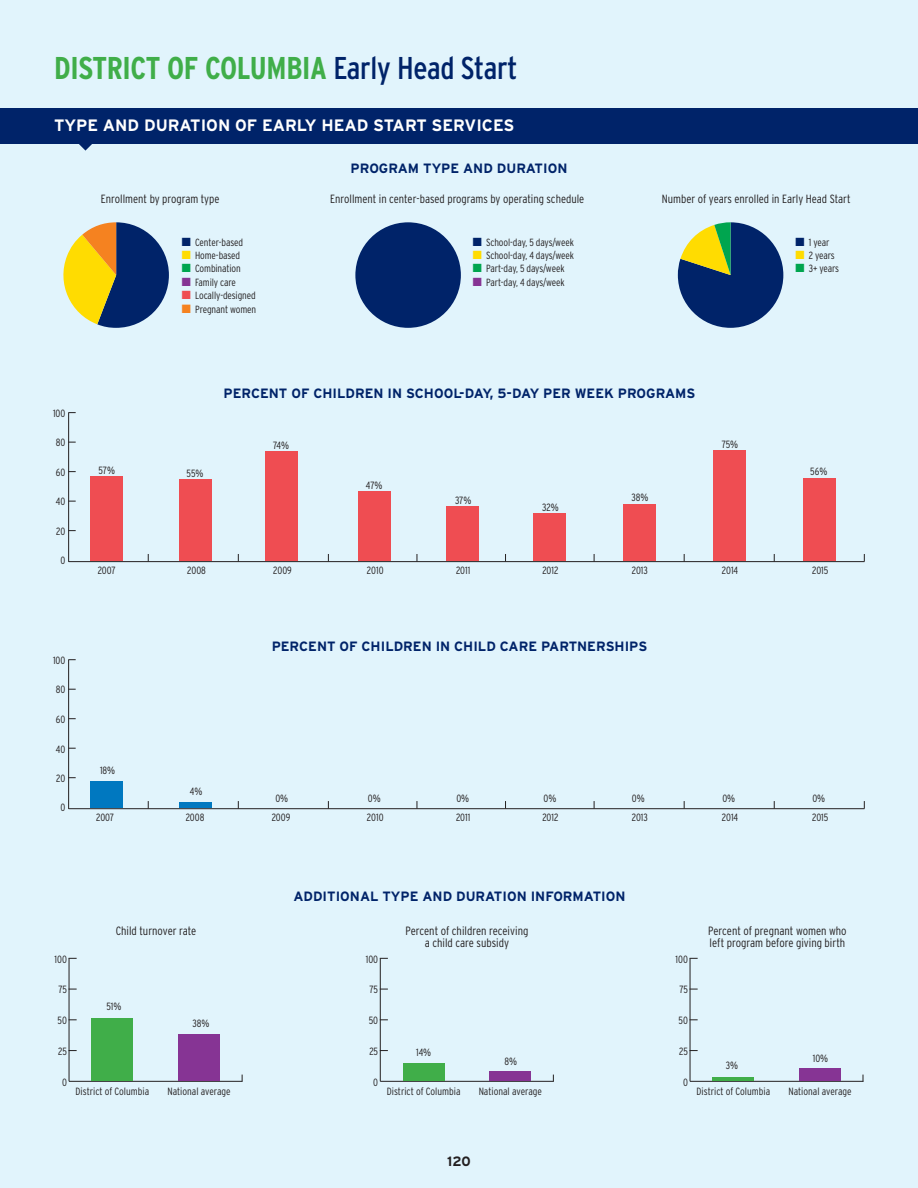
<style>
.page{position:relative;width:918px;height:1188px;background:#e1f4fc}
.page>*{position:absolute;margin:0;border:0;box-sizing:border-box;transform-origin:0 0}
.t1{font:700 condensed 31.5px "Interstate";letter-spacing:-.01em;color:#40ae49}
.t2{font:700 16.5px "Interstate";color:#fff}
.chart_headings{font:700 13.5px "Interstate";color:#002369}
.t3{font:700 13.5px "Interstate";color:#231f20}
.t4{font:300 condensed 12px/12px "Interstate";color:#231f20;text-align:center}
.t5{font:300 condensed 11.85px "Interstate";color:#231f20}
.t6{font:300 condensed 10.5px "Interstate";color:#231f20}
.t7{font:300 condensed 10.35px "Interstate";letter-spacing:-.01em;color:#231f20}
.s1{font-weight:400;color:#002369}
.s2{color:#002369}
.s3{color:#ffdc01}
.s4{color:#00a54f}
.s5{color:#863494}
.s6{color:#ef4d52}
.s7{color:#f58220}
</style>
<div class="page">
<div style="left:0;top:108px;width:918px;height:35px;background:#002369"></div>
<svg style="left:76px;top:143px;width:19px;height:8px"></svg>
<svg style="left:63px;top:222px;width:106px;height:106px"></svg>
<div style="left:355px;top:222px;width:106px;height:106px;background:#002369;border-radius:53px"></div>
<svg style="left:678px;top:222px;width:105px;height:106px"></svg>
<div style="left:90px;top:477px;width:32px;height:84px;background:#ef4d52"></div>
<div style="left:179px;top:480px;width:33px;height:81px;background:#ef4d52"></div>
<div style="left:265px;top:452px;width:33px;height:109px;background:#ef4d52"></div>
<div style="left:358px;top:492px;width:33px;height:69px;background:#ef4d52"></div>
<div style="left:447px;top:506px;width:32px;height:55px;background:#ef4d52"></div>
<div style="left:534px;top:514px;width:32px;height:47px;background:#ef4d52"></div>
<div style="left:624px;top:505px;width:32px;height:56px;background:#ef4d52"></div>
<div style="left:713px;top:450px;width:33px;height:111px;background:#ef4d52"></div>
<div style="left:803px;top:478px;width:33px;height:83px;background:#ef4d52"></div>
<hr style="left:69px;top:561px;width:795px;height:1px;background:#231f20">
<hr style="left:68px;top:413px;width:1px;height:149px;background:#231f20">
<div style="left:90px;top:781px;width:32px;height:27px;background:#0078c0"></div>
<div style="left:179px;top:802px;width:33px;height:6px;background:#0078c0"></div>
<hr style="left:69px;top:808px;width:795px;height:1px;background:#231f20">
<hr style="left:68px;top:660px;width:1px;height:149px;background:#231f20">
<hr style="left:69px;top:1081px;width:173px;height:1px;background:#231f20">
<hr style="left:69px;top:958px;width:1px;height:123px;background:#231f20">
<div style="left:92px;top:1018px;width:41px;height:62px;background:#40ae49"></div>
<div style="left:178px;top:1034px;width:42px;height:46px;background:#863494"></div>
<hr style="left:380px;top:1081px;width:174px;height:1px;background:#231f20">
<hr style="left:380px;top:958px;width:1px;height:123px;background:#231f20">
<div style="left:403px;top:1063px;width:41px;height:17px;background:#40ae49"></div>
<div style="left:490px;top:1071px;width:41px;height:9px;background:#863494"></div>
<hr style="left:690px;top:1081px;width:173px;height:1px;background:#231f20">
<hr style="left:690px;top:958px;width:1px;height:123px;background:#231f20">
<hr style="left:713px;top:1077px;width:41px;height:3px;background:#40ae49">
<div style="left:799px;top:1068px;width:42px;height:12px;background:#863494"></div>
<p class="t1" style="left:54px;top:51px;width:465px">DISTRICT OF COLUMBIA <span class="s1">Early Head Start</span></p>
<p class="t2" style="left:54px;top:116px;width:462px">TYPE AND DURATION OF EARLY HEAD START SERVICES</p>
<p class="chart_headings" style="left:351px;top:161px;width:218px">PROGRAM TYPE AND DURATION</p>
<p class="t5" style="left:101px;top:193px;width:120px">Enrollment by program type</p>
<p class="t5" style="left:330px;top:193px;width:256px">Enrollment in center-based programs by operating schedule</p>
<p class="t5" style="left:662px;top:193px;width:190px">Number of years enrolled in Early Head Start</p>
<p class="t7" style="left:182px;top:236px;width:63px"><span class="s2">■</span> Center-based</p>
<p class="t7" style="left:182px;top:250px;width:60px"><span class="s3">■</span> Home-based</p>
<p class="t7" style="left:182px;top:263px;width:61px"><span class="s4">■</span> Combination</p>
<p class="t7" style="left:182px;top:276px;width:56px"><span class="s5">■</span> Family care</p>
<p class="t7" style="left:182px;top:290px;width:75px"><span class="s6">■</span> Locally-designed</p>
<p class="t7" style="left:182px;top:303px;width:76px"><span class="s7">■</span> Pregnant women</p>
<p class="t7" style="left:473px;top:236px;width:103px"><span class="s2">■</span> School-day, 5 days/week</p>
<p class="t7" style="left:473px;top:250px;width:103px"><span class="s3">■</span> School-day, 4 days/week</p>
<p class="t7" style="left:473px;top:263px;width:93px"><span class="s4">■</span> Part-day, 5 days/week</p>
<p class="t7" style="left:473px;top:276px;width:93px"><span class="s5">■</span> Part-day, 4 days/week</p>
<p class="t7" style="left:795px;top:236px;width:35px"><span class="s2">■</span> 1 year</p>
<p class="t7" style="left:795px;top:250px;width:41px"><span class="s3">■</span> 2 years</p>
<p class="t7" style="left:795px;top:263px;width:45px"><span class="s4">■</span> 3+ years</p>
<p class="t6" style="left:53px;top:407px;width:14px">100</p>
<p class="t6" style="left:56px;top:437px;width:11px">80</p>
<p class="t6" style="left:56px;top:466px;width:11px">60</p>
<p class="t6" style="left:56px;top:496px;width:11px">40</p>
<p class="t6" style="left:56px;top:525px;width:11px">20</p>
<p class="t6" style="left:60px;top:554px;width:6px">0</p>
<p class="t6" style="left:53px;top:654px;width:14px">100</p>
<p class="t6" style="left:56px;top:684px;width:11px">80</p>
<p class="t6" style="left:56px;top:713px;width:11px">60</p>
<p class="t6" style="left:56px;top:743px;width:11px">40</p>
<p class="t6" style="left:56px;top:772px;width:11px">20</p>
<p class="t6" style="left:60px;top:801px;width:6px">0</p>
<p class="t6" style="left:98px;top:464px;width:18px">57%</p>
<p class="t6" style="left:187px;top:467px;width:18px">55%</p>
<p class="chart_headings" style="left:223px;top:386px;width:473px">PERCENT OF CHILDREN IN SCHOOL-DAY, 5-DAY PER WEEK PROGRAMS</p>
<p class="t6" style="left:273px;top:440px;width:17px">74%</p>
<p class="t6" style="left:366px;top:479px;width:18px">47%</p>
<p class="t6" style="left:455px;top:494px;width:18px">37%</p>
<p class="t6" style="left:542px;top:501px;width:18px">32%</p>
<p class="t6" style="left:631px;top:492px;width:18px">38%</p>
<p class="t6" style="left:722px;top:438px;width:18px">75%</p>
<p class="t6" style="left:810px;top:466px;width:19px">56%</p>
<p class="t6" style="left:98px;top:565px;width:20px">2007</p>
<p class="t6" style="left:187px;top:565px;width:20px">2008</p>
<p class="t6" style="left:273px;top:565px;width:20px">2009</p>
<p class="t6" style="left:367px;top:565px;width:18px">2010</p>
<p class="t6" style="left:456px;top:565px;width:16px">2011</p>
<p class="t6" style="left:542px;top:565px;width:18px">2012</p>
<p class="t6" style="left:632px;top:565px;width:18px">2013</p>
<p class="t6" style="left:722px;top:565px;width:18px">2014</p>
<p class="t6" style="left:812px;top:565px;width:18px">2015</p>
<p class="t6" style="left:100px;top:764px;width:17px">18%</p>
<p class="t6" style="left:190px;top:786px;width:14px">4%</p>
<p class="chart_headings" style="left:272px;top:639px;width:377px">PERCENT OF CHILDREN IN CHILD CARE PARTNERSHIPS</p>
<p class="t6" style="left:275px;top:792px;width:14px">0%</p>
<p class="t6" style="left:368px;top:792px;width:14px">0%</p>
<p class="t6" style="left:456px;top:792px;width:14px">0%</p>
<p class="t6" style="left:544px;top:792px;width:14px">0%</p>
<p class="t6" style="left:632px;top:792px;width:14px">0%</p>
<p class="t6" style="left:722px;top:792px;width:14px">0%</p>
<p class="t6" style="left:812px;top:792px;width:14px">0%</p>
<p class="t6" style="left:96px;top:812px;width:20px">2007</p>
<p class="t6" style="left:186px;top:812px;width:20px">2008</p>
<p class="t6" style="left:272px;top:812px;width:20px">2009</p>
<p class="t6" style="left:367px;top:812px;width:18px">2010</p>
<p class="t6" style="left:456px;top:812px;width:16px">2011</p>
<p class="t6" style="left:542px;top:812px;width:18px">2012</p>
<p class="t6" style="left:632px;top:812px;width:18px">2013</p>
<p class="t6" style="left:722px;top:812px;width:18px">2014</p>
<p class="t6" style="left:812px;top:812px;width:18px">2015</p>
<p class="chart_headings" style="left:293px;top:889px;width:334px">ADDITIONAL TYPE AND DURATION INFORMATION</p>
<p class="t4" style="left:116px;top:925px;width:82px">Child turnover rate</p>
<p class="t4" style="left:406px;top:925px;width:124px">Percent of children receiving a child care subsidy</p>
<p class="t4" style="left:708px;top:925px;width:140px;text-align:left">Percent of pregnant women who left program before giving birth</p>
<p class="t6" style="left:55px;top:953px;width:14px">100</p>
<p class="t6" style="left:366px;top:953px;width:14px">100</p>
<p class="t6" style="left:676px;top:953px;width:14px">100</p>
<p class="t6" style="left:58px;top:984px;width:10px">75</p>
<p class="t6" style="left:370px;top:984px;width:10px">75</p>
<p class="t6" style="left:679px;top:984px;width:10px">75</p>
<p class="t6" style="left:106px;top:1000px;width:17px">51%</p>
<p class="t6" style="left:57px;top:1015px;width:11px">50</p>
<p class="t6" style="left:193px;top:1017px;width:18px">38%</p>
<p class="t6" style="left:369px;top:1015px;width:11px">50</p>
<p class="t6" style="left:678px;top:1015px;width:11px">50</p>
<p class="t6" style="left:58px;top:1045px;width:10px">25</p>
<p class="t6" style="left:369px;top:1045px;width:10px">25</p>
<p class="t6" style="left:416px;top:1047px;width:17px">14%</p>
<p class="t6" style="left:504px;top:1055px;width:14px">8%</p>
<p class="t6" style="left:679px;top:1045px;width:10px">25</p>
<p class="t6" style="left:726px;top:1060px;width:14px">3%</p>
<p class="t6" style="left:813px;top:1053px;width:17px">10%</p>
<p class="t6" style="left:62px;top:1076px;width:6px">0</p>
<p class="t6" style="left:76px;top:1085px;width:75px">District of Columbia</p>
<p class="t6" style="left:167px;top:1085px;width:65px">National average</p>
<p class="t6" style="left:373px;top:1076px;width:6px">0</p>
<p class="t6" style="left:387px;top:1085px;width:75px">District of Columbia</p>
<p class="t6" style="left:479px;top:1085px;width:65px">National average</p>
<p class="t6" style="left:683px;top:1076px;width:6px">0</p>
<p class="t6" style="left:697px;top:1085px;width:75px">District of Columbia</p>
<p class="t6" style="left:788px;top:1085px;width:65px">National average</p>
<p class="t3" style="left:447px;top:1154px;width:25px">120</p>
</div>
